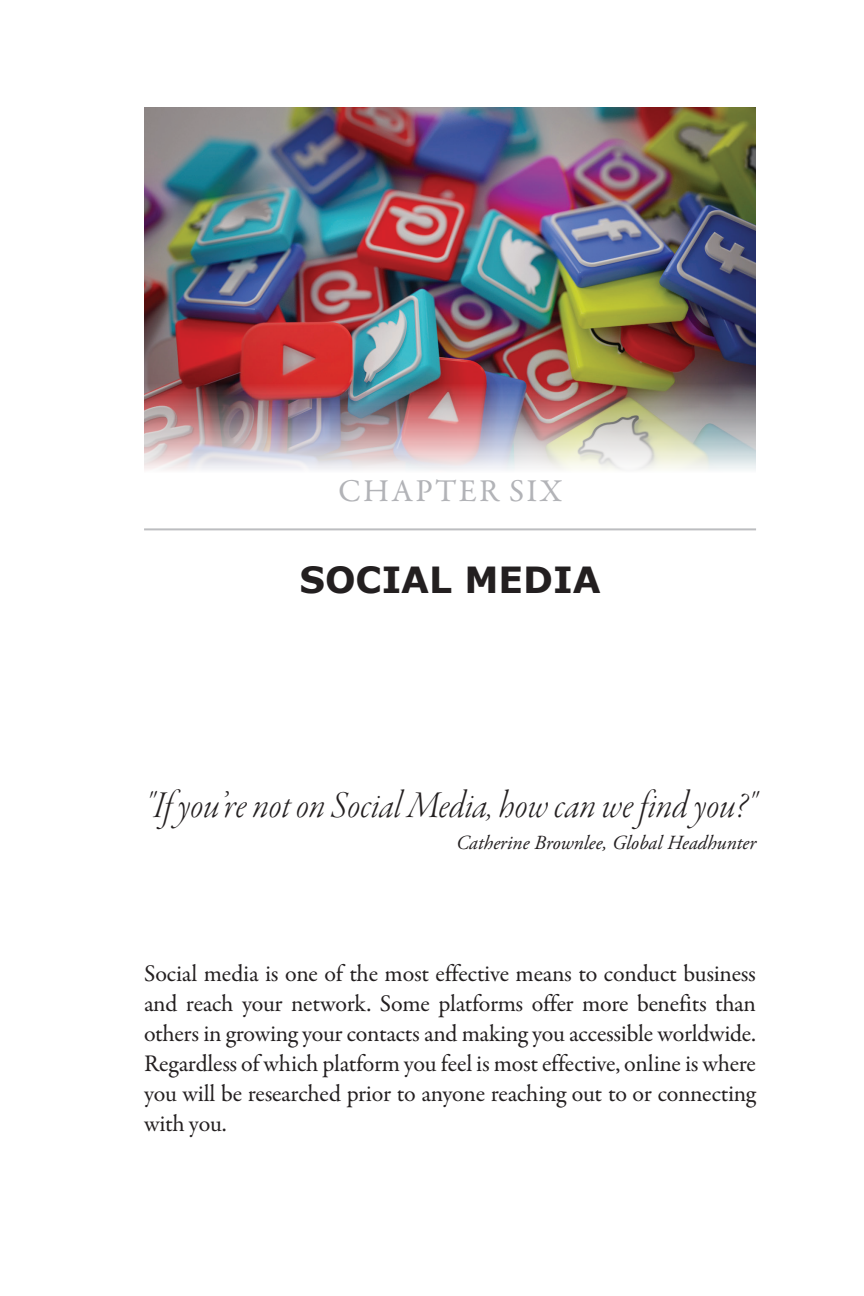
<style>
.page{position:relative;width:864px;height:1296px;background:#fff}
.page>*{position:absolute;margin:0;border:0;box-sizing:border-box;transform-origin:0 0}
.t1{font:40px "Garamond Premr Pro Lt It Disp";color:#231f20}
.t2{font:700 36px "Verdana";color:#231f20}
.t3{font:32px "Garamond Premr Pro";letter-spacing:.07em;color:#b2b3b7}
.t4{font:24px/30px "Garamond Premr Pro";letter-spacing:-.01em;color:#231f20;text-align:justify}
.t5{font:italic 20px "Adobe Garamond Pro";color:#231f20}
</style>
<div class="page">
<img style="left:144px;top:108px;width:612px;height:362px">
<hr style="left:144px;top:528px;width:612px;height:2px;background:#bcbdc0">
<h3 class="t3" style="left:338px;top:472px;width:225px">CHAPTER SIX</h3>
<h2 class="t2" style="left:299px;top:555px;width:303px">SOCIAL MEDIA</h2>
<h1 class="t1" style="left:145px;top:784px;width:612px">"If you’re not on Social Media, how can we find you?"</h1>
<p class="t5" style="left:456px;top:830px;width:301px">Catherine Brownlee, Global Headhunter</p>
<p class="t4" style="left:144px;top:959px;width:614px">Social media is one of the most effective means to conduct business and reach your network. Some platforms offer more benefits than others in growing your contacts and making you accessible worldwide.<br>Regardless of which platform you feel is most effective, online is where you will be researched prior to anyone reaching out to or connecting with you.</p>
</div>
